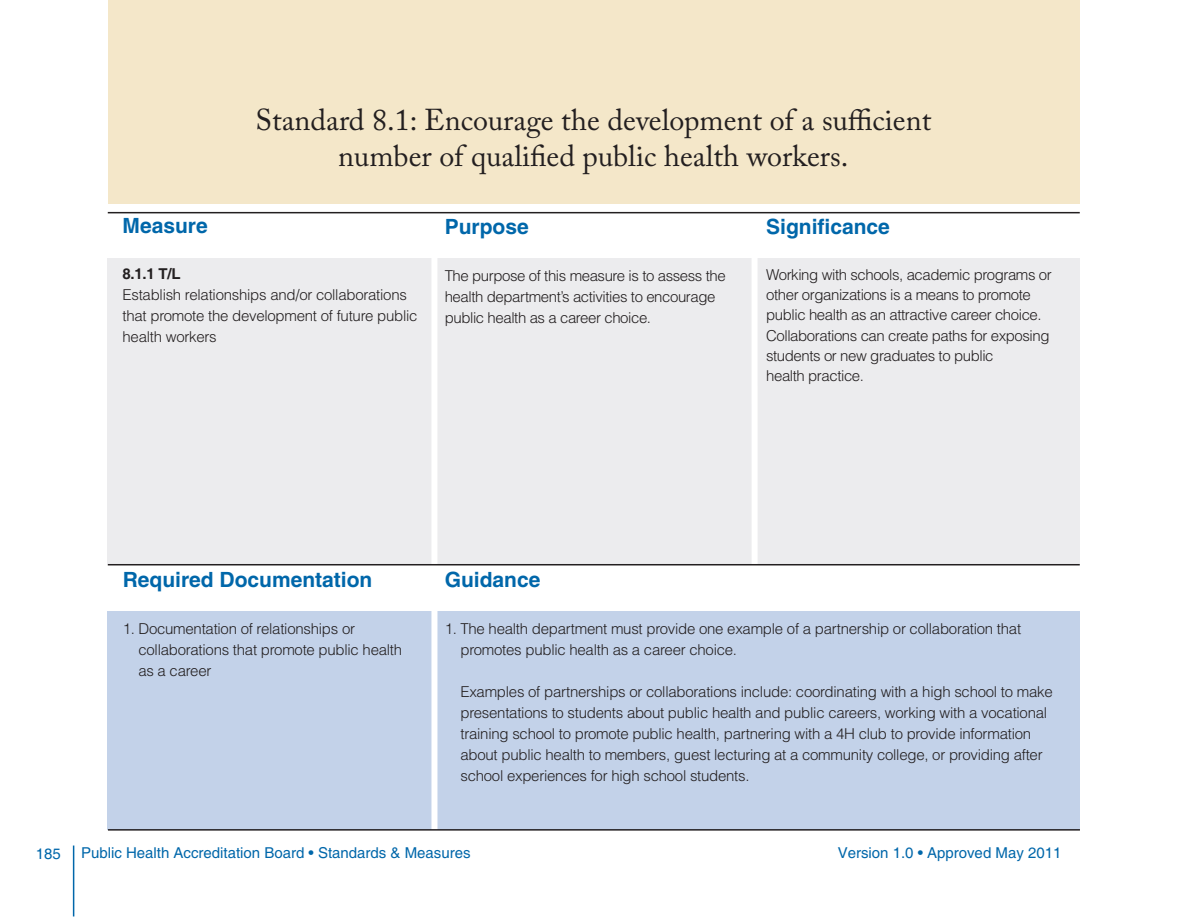
<style>
.page{position:relative;width:1188px;height:918px;background:#fff}
.page>*{position:absolute;margin:0;border:0;box-sizing:border-box;transform-origin:0 0}
.t1{font:30px/36px "Adobe Caslon Pro";color:#231f20;text-align:center}
.t2{font:700 21px "Helvetica";color:#0067aa}
.t3{font:300 15px/21px "Helvetica LT Std";letter-spacing:-.015em;color:#231f20}
.t4{font:15px "Helvetica";color:#0067aa}
.s1{font-family:"Helvetica";font-weight:700}
</style>
<div class="page">
<hr style="left:73px;top:846px;width:1px;height:70px;background:#0067aa">
<div style="left:108px;top:0;width:972px;height:204px;background:#f4e7c9"></div>
<div style="left:108px;top:258px;width:972px;height:306px;background:#ececee"></div>
<div style="left:108px;top:612px;width:972px;height:218px;background:#c3d2e9"></div>
<div style="left:431px;top:209px;width:6px;height:627px;background:#fff"></div>
<div style="left:752px;top:209px;width:6px;height:372px;background:#fff"></div>
<hr style="left:108px;top:212px;width:972px;height:1px;background:#231f20">
<hr style="left:108px;top:829px;width:972px;height:2px;background:#231f20">
<hr style="left:108px;top:564px;width:972px;height:1px;background:#231f20">
<p class="t1" style="left:255px;top:106px;width:677px">standard 8.1: encourage the development of a sufficient number of qualified public health workers.</p>
<p class="t2" style="left:123px;top:213px;width:87px">Measure</p>
<p class="t3" style="left:123px;top:264px;width:297px"><span class="s1">8.1.1 T/L<br></span>Establish relationships and/or collaborations that promote the development of future public health workers</p>
<p class="t2" style="left:445px;top:215px;width:86px">Purpose</p>
<p class="t3" style="left:445px;top:266px;width:282px">The purpose of this measure is to assess the health department’s activities to encourage public health as a career choice.</p>
<p class="t2" style="left:766px;top:215px;width:125px">Significance</p>
<p class="t3" style="left:766px;top:266px;width:287px;line-height:20.2px">Working with schools, academic programs or other organizations is a means to promote public health as an attractive career choice.<br>Collaborations can create paths for exposing students or new graduates to public<br>health practice.</p>
<p class="t2" style="left:123px;top:568px;width:251px">Required Documentation</p>
<p class="t3" style="left:138px;top:619px;width:265px;text-indent:-16px">1. Documentation of relationships or collaborations that promote public health as a career</p>
<p class="t2" style="left:445px;top:568px;width:97px">Guidance</p>
<p class="t3" style="left:460px;top:619px;width:562px;text-indent:-16px">1. The health department must provide one example of a partnership or collaboration that promotes public health as a career choice.</p>
<p class="t3" style="left:460px;top:682px;width:594px">Examples of partnerships or collaborations include: coordinating with a high school to make presentations to students about public health and public careers, working with a vocational training school to promote public health, partnering with a 4H club to provide information about public health to members, guest lecturing at a community college, or providing after school experiences for high school students.</p>
<p class="t4" style="left:36px;top:845px;width:27px">185</p>
<p class="t4" style="left:81px;top:844px;width:391px">Public Health Accreditation Board • Standards &amp; Measures</p>
<p class="t4" style="left:838px;top:844px;width:225px">Version 1.0 • Approved May 2011</p>
</div>
